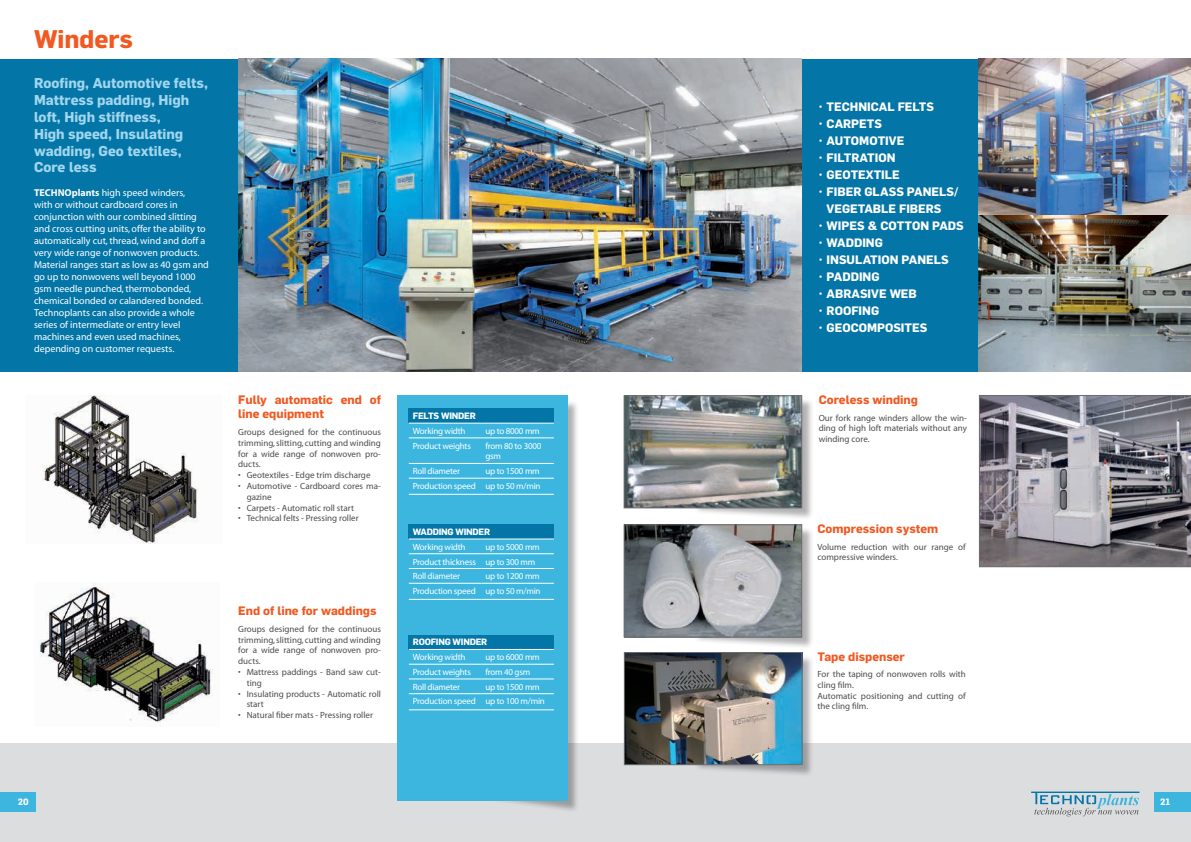
<style>
.page{position:relative;width:1191px;height:842px;background:#fff}
.page>*{position:absolute;margin:0;border:0;box-sizing:border-box;transform-origin:0 0}
.t1{font:700 25px "Flama";color:#f15921}
.t2{font:700 14px/16.8px "Flama";color:#a1d6ee}
.t3{font:700 12px/17px "Flama";color:#fff}
.t4{font:700 12px/14.4px "Flama";color:#f15921}
.t5{font:10px/12px "Myriad";color:#fff}
.t6{font:9px/10.8px "Myriad";color:#4b4c4d}
.t7{font:9px/14.8px "Myriad";letter-spacing:-.025em;color:#fff}
.t8{font:700 9px "Flama";letter-spacing:-.025em;color:#fff}
.s1{font-weight:700}
</style>
<div class="page">
<div style="left:0;top:743px;width:1191px;height:99px;background:#dcdddf"></div>
<div style="left:0;top:59px;width:1191px;height:312px;background:#0375a7"></div>
<div style="left:1154px;top:792px;width:37px;height:19px;background:#3cb6df"></div>
<div style="left:0;top:792px;width:36px;height:19px;background:#3cb6df"></div>
<svg style="left:1031px;top:792px;width:108px;height:24px"></svg>
<img style="left:238px;top:59px;width:563px;height:313px">
<img style="left:979px;top:59px;width:212px;height:312px">
<div style="left:693px;top:398px;width:121px;height:122px;background:#231f20;opacity:.35"></div>
<div style="left:693px;top:527px;width:121px;height:122px;background:#231f20;opacity:.35"></div>
<div style="left:693px;top:655px;width:121px;height:122px;background:#231f20;opacity:.35"></div>
<img style="left:626px;top:397px;width:174px;height:109px">
<div style="left:624px;top:395px;width:178px;height:113px;border:1px solid #6c6d70"></div>
<img style="left:626px;top:527px;width:174px;height:108px">
<div style="left:624px;top:525px;width:178px;height:112px;border:1px solid #6c6d70"></div>
<img style="left:626px;top:654px;width:174px;height:109px">
<div style="left:624px;top:652px;width:178px;height:113px;border:1px solid #6c6d70"></div>
<img style="left:42px;top:395px;width:157px;height:148px">
<img style="left:40px;top:583px;width:173px;height:143px">
<svg style="left:979px;top:395px;width:212px;height:172px;background:#807e86"></svg>
<div style="left:400px;top:399px;width:179px;height:414px;background:#231f20;opacity:.35"></div>
<div style="left:397px;top:395px;width:170px;height:406px;background:#3cb6df"></div>
<div style="left:409px;top:409px;width:145px;height:14px;background:#0375a7"></div>
<hr style="left:409px;top:423px;width:72px;height:1px;background:#fff">
<hr style="left:481px;top:423px;width:73px;height:1px;background:#fff">
<hr style="left:409px;top:438px;width:72px;height:1px;background:#fff">
<hr style="left:481px;top:438px;width:73px;height:1px;background:#fff">
<hr style="left:409px;top:463px;width:72px;height:1px;background:#fff">
<hr style="left:481px;top:463px;width:73px;height:1px;background:#fff">
<hr style="left:409px;top:478px;width:72px;height:1px;background:#fff">
<hr style="left:481px;top:478px;width:73px;height:1px;background:#fff">
<hr style="left:409px;top:494px;width:72px;height:1px;background:#fff">
<hr style="left:481px;top:494px;width:73px;height:1px;background:#fff">
<div style="left:409px;top:525px;width:145px;height:14px;background:#0375a7"></div>
<hr style="left:409px;top:539px;width:72px;height:1px;background:#fff">
<hr style="left:481px;top:539px;width:73px;height:1px;background:#fff">
<hr style="left:409px;top:553px;width:72px;height:1px;background:#fff">
<hr style="left:481px;top:553px;width:73px;height:1px;background:#fff">
<hr style="left:409px;top:568px;width:72px;height:1px;background:#fff">
<hr style="left:481px;top:568px;width:73px;height:1px;background:#fff">
<hr style="left:409px;top:583px;width:72px;height:1px;background:#fff">
<hr style="left:481px;top:583px;width:73px;height:1px;background:#fff">
<hr style="left:409px;top:599px;width:72px;height:1px;background:#fff">
<hr style="left:481px;top:599px;width:73px;height:1px;background:#fff">
<div style="left:409px;top:635px;width:145px;height:14px;background:#0375a7"></div>
<hr style="left:409px;top:649px;width:72px;height:1px;background:#fff">
<hr style="left:481px;top:649px;width:73px;height:1px;background:#fff">
<hr style="left:409px;top:664px;width:72px;height:1px;background:#fff">
<hr style="left:481px;top:664px;width:73px;height:1px;background:#fff">
<hr style="left:409px;top:679px;width:72px;height:1px;background:#fff">
<hr style="left:481px;top:679px;width:73px;height:1px;background:#fff">
<hr style="left:409px;top:693px;width:72px;height:1px;background:#fff">
<hr style="left:481px;top:693px;width:73px;height:1px;background:#fff">
<hr style="left:409px;top:709px;width:72px;height:1px;background:#fff">
<hr style="left:481px;top:709px;width:73px;height:1px;background:#fff">
<h1 class="t1" style="left:34px;top:23px;width:101px">Winders</h1>
<h2 class="t2" style="left:34px;top:75px;width:176px">Roofing, Automotive felts,<br>Mattress padding, High loft, High stiffness,<br>High speed, Insulating wadding, Geo textiles,<br>Core less</h2>
<p class="t5" style="left:34px;top:188px;width:176px"><span class="s1">TECHNOplants</span> high speed winders,<br>with or without cardboard cores in conjunction with our combined slitting and cross cutting units, offer the ability to automatically cut, thread, wind and doff a very wide range of nonwoven products.<br>Material ranges start as low as 40 gsm and go up to nonwovens well beyond 1000 gsm needle punched, thermobonded, chemical bonded or calandered bonded.<br>Technoplants can also provide a whole series of intermediate or entry level machines and even used machines, depending on customer requests.</p>
<h3 class="t4" style="left:238px;top:392px;width:144px">Fully automatic end of line equipment</h3>
<p class="t6" style="left:238px;top:427px;width:144px;text-align:justify">Groups designed for the continuous trimming, slitting, cutting and winding for a wide range of nonwoven pro&shy;ducts.</p>
<p class="t6" style="left:238px;top:470px;width:134px">• Geotextiles - Edge trim discharge</p>
<p class="t6" style="left:247px;top:481px;width:136px;text-indent:-9px">• Automotive - Cardboard cores ma&shy;gazine</p>
<p class="t6" style="left:238px;top:502px;width:117px">• Carpets - Automatic roll start</p>
<p class="t6" style="left:238px;top:513px;width:122px">• Technical felts - Pressing roller</p>
<h3 class="t4" style="left:238px;top:603px;width:140px">End of line for waddings</h3>
<p class="t6" style="left:238px;top:624px;width:144px;text-align:justify">Groups designed for the continuous trimming, slitting, cutting and winding for a wide range of nonwoven pro&shy;ducts.</p>
<p class="t6" style="left:247px;top:667px;width:136px;text-indent:-9px">• Mattress paddings - Band saw cut&shy;ting</p>
<p class="t6" style="left:247px;top:688px;width:136px;text-indent:-9px">• Insulating products - Automatic roll start</p>
<p class="t6" style="left:238px;top:710px;width:136px">• Natural fiber mats - Pressing roller</p>
<p class="t8" style="left:413px;top:410px;width:64px">FELTS WINDER</p>
<p class="t7" style="left:413px;top:424px;width:54px">Working width</p>
<p class="t7" style="left:485px;top:424px;width:56px">up to 8000 mm</p>
<p class="t7" style="left:413px;top:439px;width:60px">Product weights</p>
<p class="t7" style="left:485px;top:441px;width:58px;line-height:10.8px">from 80 to 3000 gsm</p>
<p class="t7" style="left:413px;top:464px;width:49px">Roll diameter</p>
<p class="t7" style="left:413px;top:464px;width:129px;text-align:right">up to 1500 mm<br>Production speed up to 50 m/min</p>
<p class="t8" style="left:413px;top:526px;width:79px">WADDING WINDER</p>
<p class="t7" style="left:413px;top:540px;width:54px">Working width</p>
<p class="t7" style="left:413px;top:540px;width:128px;text-indent:73px">up to 5000 mm<br>Product thickness up to 300 mm<br>Roll diameter</p>
<p class="t7" style="left:413px;top:569px;width:129px;text-align:right">up to 1200 mm<br>Production speed up to 50 m/min</p>
<p class="t8" style="left:413px;top:637px;width:76px">ROOFING WINDER</p>
<p class="t7" style="left:413px;top:650px;width:54px">Working width</p>
<p class="t7" style="left:485px;top:650px;width:56px">up to 6000 mm</p>
<p class="t7" style="left:413px;top:665px;width:60px">Product weights</p>
<p class="t7" style="left:485px;top:665px;width:46px">from 40 gsm</p>
<p class="t7" style="left:413px;top:680px;width:49px">Roll diameter</p>
<p class="t7" style="left:413px;top:680px;width:134px;text-indent:73px">up to 1500 mm<br>Production speed up to 100 m/min</p>
<h3 class="t3" style="left:818px;top:98px;width:118px">• TECHNICAL FELTS</h3>
<h3 class="t3" style="left:818px;top:115px;width:65px">• CARPETS</h3>
<h3 class="t3" style="left:818px;top:132px;width:88px">• AUTOMOTIVE</h3>
<h3 class="t3" style="left:818px;top:149px;width:79px">• FILTRATION</h3>
<h3 class="t3" style="left:818px;top:166px;width:83px">• GEOTEXTILE</h3>
<h3 class="t3" style="left:826px;top:183px;width:133px;text-indent:-9px">• FIBER GLASS PANELS/<br>VEGETABLE FIBERS</h3>
<h3 class="t3" style="left:818px;top:217px;width:147px">• WIPES &amp; COTTON PADS</h3>
<h3 class="t3" style="left:818px;top:234px;width:66px">• WADDING</h3>
<h3 class="t3" style="left:818px;top:251px;width:132px">• INSULATION PANELS</h3>
<h3 class="t3" style="left:818px;top:268px;width:63px">• PADDING</h3>
<h3 class="t3" style="left:818px;top:285px;width:100px">• ABRASIVE WEB</h3>
<h3 class="t3" style="left:818px;top:302px;width:63px">• ROOFING</h3>
<h3 class="t3" style="left:818px;top:319px;width:111px">• GEOCOMPOSITES</h3>
<h3 class="t4" style="left:818px;top:392px;width:101px">Coreless winding</h3>
<p class="t6" style="left:818px;top:412px;width:150px;text-align:justify">Our fork range winders allow the win&shy;ding of high loft materials without any winding core.</p>
<h3 class="t4" style="left:817px;top:521px;width:122px">Compression system</h3>
<p class="t6" style="left:817px;top:541px;width:150px">Volume reduction with our range of compressive winders.</p>
<h3 class="t4" style="left:817px;top:649px;width:89px">Tape dispenser</h3>
<p class="t6" style="left:817px;top:669px;width:150px">For the taping of nonwoven rolls with cling film.<br>Automatic positioning and cutting of the cling film.</p>
<p class="t8" style="left:18px;top:796px;width:12px">20</p>
<p class="t8" style="left:1160px;top:796px;width:12px">21</p>
</div>
